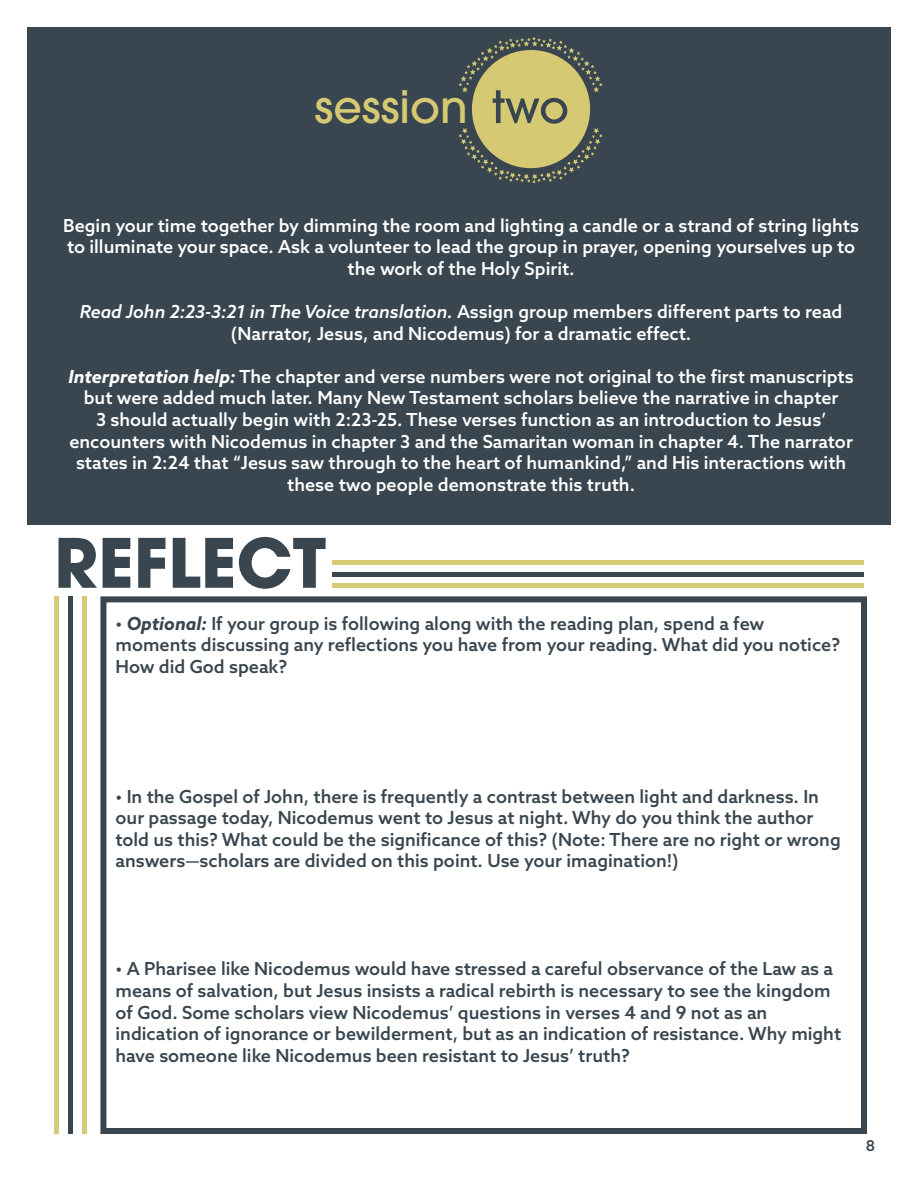
<style>
.page{position:relative;width:918px;height:1188px;background:#fff}
.page>*{position:absolute;margin:0;border:0;box-sizing:border-box;transform-origin:0 0}
.t1{font:700 67.5px "ITC Avant Garde Pro";color:#39464f}
.t2{font:500 44.4px "ITC Avant Garde Pro";color:#d5c974}
.t3{font:500 18px/21.6px "Azo Sans";color:#39464f}
.t4{font:500 18px/21.6px "Azo Sans";color:#fff;text-align:center}
.t5{font:italic 500 18px "Azo Sans";color:#fff}
.t6{font:500 15px "Azo Sans";color:#39464f}
.s1{font-style:normal}
.s2{font-weight:700;font-style:italic}
</style>
<div class="page">
<div style="left:27px;top:27px;width:864px;height:498px;background:#39464f"></div>
<div style="left:100px;top:596px;width:767px;height:538px;border:6px solid #39464f"></div>
<div style="left:332px;top:583px;width:532px;height:5px;background:#d7cb75"></div>
<hr style="left:332px;top:561px;width:532px;height:4px;background:#d7cb75">
<hr style="left:332px;top:572px;width:532px;height:4px;background:#39464f">
<hr style="left:82px;top:596px;width:4px;height:538px;background:#d7cb75">
<hr style="left:54px;top:596px;width:4px;height:538px;background:#d7cb75">
<div style="left:68px;top:596px;width:5px;height:538px;background:#39464f"></div>
<svg style="left:459px;top:37px;width:144px;height:147px"></svg>
<h2 class="t2" style="left:315px;top:79px;width:155px">session</h2>
<p class="t4" style="left:63px;top:214px;width:797px">Begin your time together by dimming the room and lighting a candle or a strand of string lights to illuminate your space. Ask a volunteer to lead the group in prayer, opening yourselves up to the work of the Holy Spirit.</p>
<p class="t5" style="left:80px;top:300px;width:764px">Read John 2:23-3:21 in The Voice translation. <span class="s1">Assign group members different parts to read</span></p>
<p class="t4" style="left:231px;top:322px;width:462px">(Narrator, Jesus, and Nicodemus) for a dramatic effect.</p>
<p class="t4" style="left:69px;top:365px;width:787px"><span class="s2">Interpretation help:</span> The chapter and verse numbers were not original to the first manuscripts but were added much later. Many New Testament scholars believe the narrative in chapter<br>3 should actually begin with 2:23-25. These verses function as an introduction to Jesus’ encounters with Nicodemus in chapter 3 and the Samaritan woman in chapter 4. The narrator states in 2:24 that “Jesus saw through to the heart of humankind,” and His interactions with these two people demonstrate this truth.</p>
<p class="t1" style="left:54px;top:518px;width:274px">REFLECT</p>
<p class="t3" style="left:116px;top:612px;width:726px">• <span class="s2">Optional:</span> If your group is following along with the reading plan, spend a few moments discussing any reflections you have from your reading. What did you notice?<br>How did God speak?</p>
<p class="t3" style="left:116px;top:785px;width:727px">• In the Gospel of John, there is frequently a contrast between light and darkness. In our passage today, Nicodemus went to Jesus at night. Why do you think the author told us this? What could be the significance of this? (Note: There are no right or wrong answers—scholars are divided on this point. Use your imagination!)</p>
<p class="t3" style="left:116px;top:958px;width:727px">• A Pharisee like Nicodemus would have stressed a careful observance of the Law as a means of salvation, but Jesus insists a radical rebirth is necessary to see the kingdom of God. Some scholars view Nicodemus’ questions in verses 4 and 9 not as an indication of ignorance or bewilderment, but as an indication of resistance. Why might have someone like Nicodemus been resistant to Jesus’ truth?</p>
<p class="t6" style="left:866px;top:1135px;width:11px">8</p>
</div>
